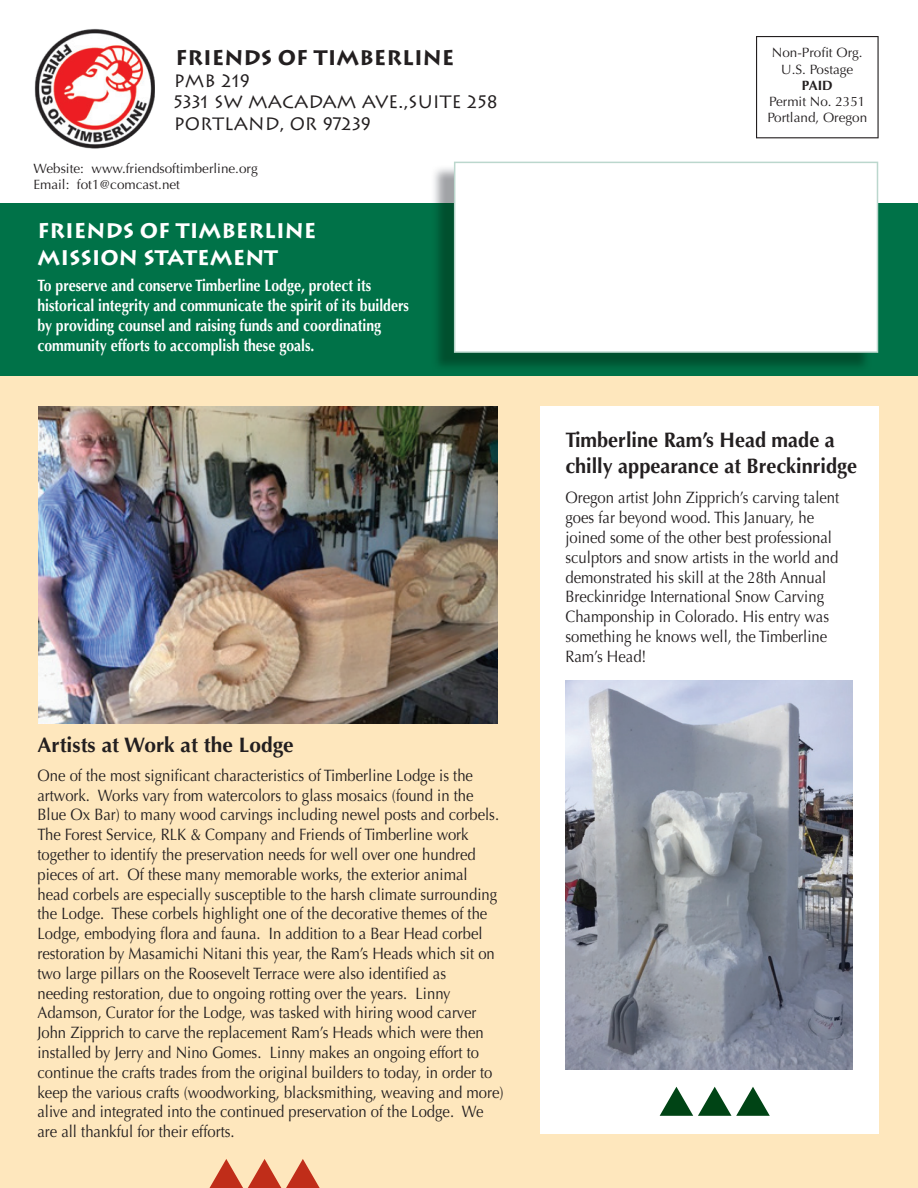
<style>
.page{position:relative;width:918px;height:1188px;background:#fff}
.page>*{position:absolute;margin:0;border:0;box-sizing:border-box;transform-origin:0 0}
.t1{font:700 21px/25.2px "Optima";color:#231f20;scale:.95 1}
.t2{font:700 21px/27px "Lithos";color:#fff}
.t3{font:700 21px "Optima";color:#231f20}
.t4{font:700 21px "Lithos";color:#231f20}
.t5{font:18px/21.6px "Lithos";color:#231f20}
.t6{font:16.5px/19.8px "Optima";color:#231f20;scale:.9 1}
.t7{font:700 16.5px/19.8px "Optima";color:#fff;scale:.85 1}
.t8{font:13.5px/16.2px "Optima";color:#231f20}
.t9{font:700 13.5px "Optima";color:#231f20}
</style>
<div class="page">
<div style="left:0;top:374px;width:918px;height:814px;background:#fee7bd"></div>
<div style="left:540px;top:406px;width:338px;height:728px;background:#fff"></div>
<svg style="left:756px;top:36px;width:123px;height:102px"></svg>
<div style="left:0;top:203px;width:918px;height:173px;background:#007248"></div>
<img style="left:434px;top:167px;width:432px;height:200px">
<div style="left:454px;top:162px;width:424px;height:191px;background:#fff"></div>
<img style="left:35px;top:28px;width:120px;height:121px">
<svg style="left:660px;top:1087px;width:110px;height:29px"></svg>
<img style="left:38px;top:406px;width:460px;height:318px">
<img style="left:565px;top:681px;width:287px;height:388px">
<svg style="left:210px;top:1159px;width:110px;height:29px"></svg>
<p class="t4" style="left:176px;top:45px;width:280px">FRIENDS OF TIMBERLINE</p>
<p class="t5" style="left:174px;top:70px;width:325px">PMB 219<br>5331 SW MACADAM AVE.,SUITE 258<br>PORTLAND, OR 97239</p>
<p class="t8" style="left:33px;top:161px;width:226px">Website: www.friendsoftimberline.org<br>Email: fot1@comcast.net</p>
<p class="t2" style="left:37px;top:218px;width:280px">FRIENDS OF TIMBERLINE<br>MISSION STATEMENT</p>
<p class="t7" style="left:37px;top:276px;width:439px">To preserve and conserve Timberline Lodge, protect its historical integrity and communicate the spirit of its builders by providing counsel and raising funds and coordinating community efforts to accomplish these goals.</p>
<p class="t3" style="left:37px;top:733px;width:258px">Artists at Work at the Lodge</p>
<p class="t6" style="left:37px;top:766px;width:519px">One of the most significant characteristics of Timberline Lodge is the artwork. Works vary from watercolors to glass mosaics (found in the Blue Ox Bar) to many wood carvings including newel posts and corbels.<br>The Forest Service, RLK &amp; Company and Friends of Timberline work together to identify the preservation needs for well over one hundred pieces of art. Of these many memorable works, the exterior animal<br>head corbels are especially susceptible to the harsh climate surrounding the Lodge. These corbels highlight one of the decorative themes of the Lodge, embodying flora and fauna. In addition to a Bear Head corbel restoration by Masamichi Nitani this year, the Ram’s Heads which sit on two large pillars on the Roosevelt Terrace were also identified as<br>needing restoration, due to ongoing rotting over the years. Linny Adamson, Curator for the Lodge, was tasked with hiring wood carver John Zipprich to carve the replacement Ram’s Heads which were then installed by Jerry and Nino Gomes. Linny makes an ongoing effort to continue the crafts trades from the original builders to today, in order to keep the various crafts (woodworking, blacksmithing, weaving and more) alive and integrated into the continued preservation of the Lodge. We are all thankful for their efforts.</p>
<p class="t8" style="left:772px;top:45px;width:92px;text-align:center">Non-Profit Org.<br>U.S. Postage</p>
<p class="t9" style="left:802px;top:77px;width:32px">PAID</p>
<p class="t8" style="left:767px;top:94px;width:101px">Permit No. 2351<br>Portland, Oregon</p>
<p class="t1" style="left:565px;top:428px;width:309px">Timberline Ram’s Head made a chilly appearance at Breckinridge</p>
<p class="t6" style="left:565px;top:488px;width:306px">Oregon artist John Zipprich’s carving talent goes far beyond wood. This January, he joined some of the other best professional sculptors and snow artists in the world and demonstrated his skill at the 28th Annual Breckinridge International Snow Carving Champonship in Colorado. His entry was something he knows well, the Timberline Ram’s Head!</p>
</div>
